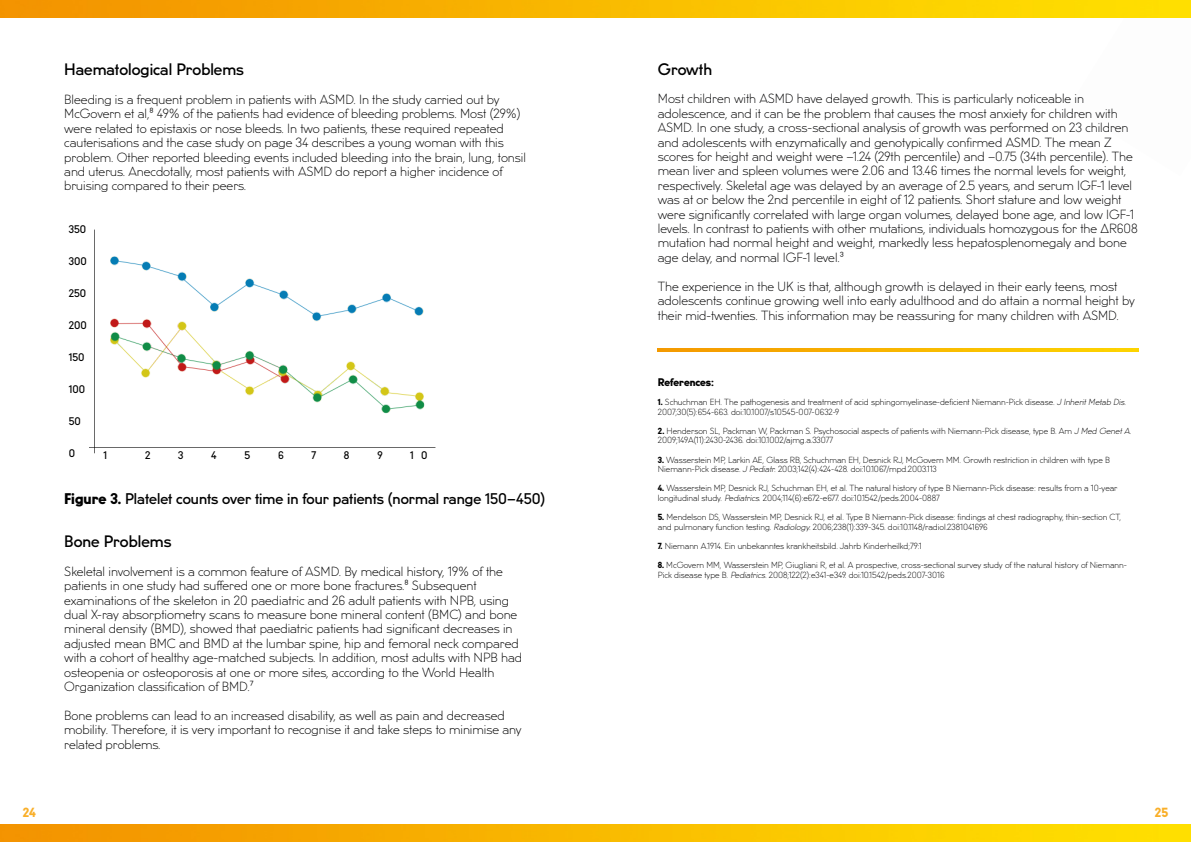
<style>
.page{position:relative;width:1191px;height:842px;background:#fff}
.page>*{position:absolute;margin:0;border:0;box-sizing:border-box;transform-origin:0 0}
.t1{font:500 15px "U8";color:#000}
.t2{font:500 14px "U8";color:#000}
.t3{font:100 12px/14.4px "U8";color:#000}
.t4{font:100 12px/14.4px "U8";color:#020203}
.t5{font:900 12px "U8";color:#f9af29}
.t6{font:500 10px "U8";color:#000}
.t7{font:900 10px "U8";color:#000}
.t8{font:100 8px/9.6px "U8";color:#000}
.s1{font-weight:900}
.s2{font-style:italic}
</style>
<div class="page">
<img style="left:0;top:825px;width:1191px;height:17px">
<img style="left:1069px;top:17px;width:122px;height:1px">
<img style="left:0;top:0;width:1191px;height:17px">
<img style="left:658px;top:348px;width:480px;height:3px">
<img style="left:89px;top:229px;width:347px;height:225px">
<p class="t5" style="left:23px;top:803px;width:15px">24</p>
<p class="t1" style="left:64px;top:58px;width:181px">Haematological Problems</p>
<p class="t3" style="left:64px;top:91px;width:463px">Bleeding is a frequent problem in patients with ASMD. In the study carried out by McGovern et al,8 49% of the patients had evidence of bleeding problems. Most (29%) were related to epistaxis or nose bleeds. In two patients, these required repeated cauterisations and the case study on page 34 describes a young woman with this problem. Other reported bleeding events included bleeding into the brain, lung, tonsil and uterus. Anecdotally, most patients with ASMD do report a higher incidence of bruising compared to their peers.</p>
<p class="t6" style="left:69px;top:221px;width:19px">350</p>
<p class="t6" style="left:69px;top:253px;width:20px">300</p>
<p class="t6" style="left:69px;top:285px;width:19px">250</p>
<p class="t6" style="left:69px;top:317px;width:20px">200</p>
<p class="t6" style="left:69px;top:349px;width:17px">150</p>
<p class="t6" style="left:69px;top:381px;width:18px">100</p>
<p class="t6" style="left:69px;top:413px;width:14px">50</p>
<p class="t6" style="left:69px;top:445px;width:8px">0</p>
<p class="t6" style="left:103px;top:447px;width:5px">1</p>
<p class="t6" style="left:145px;top:447px;width:7px">2</p>
<p class="t6" style="left:178px;top:447px;width:7px">3</p>
<p class="t6" style="left:211px;top:447px;width:7px">4</p>
<p class="t6" style="left:244px;top:447px;width:7px">5</p>
<p class="t6" style="left:278px;top:447px;width:7px">6</p>
<p class="t6" style="left:311px;top:447px;width:5px">7</p>
<p class="t6" style="left:344px;top:447px;width:7px">8</p>
<p class="t6" style="left:377px;top:447px;width:7px">9</p>
<p class="t6" style="left:410px;top:447px;width:19px">1 0</p>
<p class="t2" style="left:64px;top:488px;width:482px"><span class="s1">Figure 3.</span> Platelet counts over time in four patients (normal range 150–450)</p>
<p class="t1" style="left:64px;top:530px;width:109px">Bone Problems</p>
<p class="t3" style="left:64px;top:563px;width:459px">Skeletal involvement is a common feature of ASMD. By medical history, 19% of the patients in one study had suffered one or more bone fractures.8 Subsequent examinations of the skeleton in 20 paediatric and 26 adult patients with NPB, using dual X-ray absorptiometry scans to measure bone mineral content (BMC) and bone mineral density (BMD), showed that paediatric patients had significant decreases in adjusted mean BMC and BMD at the lumbar spine, hip and femoral neck compared with a cohort of healthy age-matched subjects. In addition, most adults with NPB had osteopenia or osteoporosis at one or more sites, according to the World Health Organization classification of BMD.7</p>
<p class="t3" style="left:64px;top:707px;width:459px">Bone problems can lead to an increased disability, as well as pain and decreased mobility. Therefore, it is very important to recognise it and take steps to minimise any related problems.</p>
<p class="t1" style="left:658px;top:57px;width:56px">Growth</p>
<p class="t4" style="left:658px;top:91px;width:481px">Most children with ASMD have delayed growth. This is particularly noticeable in adolescence, and it can be the problem that causes the most anxiety for children with ASMD. In one study, a cross-sectional analysis of growth was performed on 23 children and adolescents with enzymatically and genotypically confirmed ASMD. The mean Z scores for height and weight were –1.24 (29th percentile) and –0.75 (34th percentile). The mean liver and spleen volumes were 2.06 and 13.46 times the normal levels for weight, respectively. Skeletal age was delayed by an average of 2.5 years, and serum IGF-1 level was at or below the 2nd percentile in eight of 12 patients. Short stature and low weight were significantly correlated with large organ volumes, delayed bone age, and low IGF-1 levels. In contrast to patients with other mutations, individuals homozygous for the ΔR608 mutation had normal height and weight, markedly less hepatosplenomegaly and bone age delay, and normal IGF-1 level.3</p>
<p class="t4" style="left:658px;top:278px;width:478px">The experience in the UK is that, although growth is delayed in their early teens, most adolescents continue growing well into early adulthood and do attain a normal height by their mid-twenties. This information may be reassuring for many children with ASMD.</p>
<p class="t7" style="left:658px;top:374px;width:58px">References:</p>
<p class="t8" style="left:658px;top:396px;width:470px"><span class="s1">1.</span> Schuchman EH. The pathogenesis and treatment of acid sphingomyelinase-deficient Niemann-Pick disease. <span class="s2">J InheritMetab Dis</span>.<br>2007;30(5):654-663. doi:10.1007/s10545-007-0632-9</p>
<p class="t8" style="left:658px;top:425px;width:475px"><span class="s1">2.</span> Henderson SL, Packman W, Packman S. Psychosocial aspects of patients with Niemann-Pick disease, type B. Am <span class="s2">J Med GenetA</span>.<br>2009;149A(11):2430-2436. doi:10.1002/ajmg.a.33077</p>
<p class="t8" style="left:658px;top:454px;width:454px"><span class="s1">3.</span> Wasserstein MP, Larkin AE, Glass RB, Schuchman EH, Desnick RJ, McGovern MM. Growth restriction in children with type B<br>Niemann-Pick disease. <span class="s2">J Pediatr.</span>2003;142(4):424-428. doi:10.1067/mpd.2003.113</p>
<p class="t8" style="left:658px;top:483px;width:461px"><span class="s1">4.</span> Wasserstein MP, Desnick RJ, Schuchman EH, et al. The natural history of type B Niemann-Pick disease: results from a 10-year longitudinal study. <span class="s2">Pediatrics.</span>2004;114(6):e672-e677. doi:10.1542/peds.2004-0887</p>
<p class="t8" style="left:658px;top:512px;width:464px"><span class="s1">5.</span> Mendelson DS, Wasserstein MP, Desnick RJ, et al. Type B Niemann-Pick disease: findings at chest radiography, thin-section CT, and pulmonary function testing. <span class="s2">Radiology.</span>2006;238(1):339-345. doi:10.1148/radiol.2381041696</p>
<p class="t8" style="left:658px;top:540px;width:265px"><span class="s1">7.</span> Niemann A.1914. Ein unbekanntes krankheitsbild. Jahrb Kinderheilkd;79:1</p>
<p class="t8" style="left:658px;top:560px;width:470px"><span class="s1">8.</span> McGovern MM, Wasserstein MP, Giugliani R, et al. A prospective, cross-sectional survey study of the natural history of Niemann-<br>Pick disease type B. <span class="s2">Pediatrics.</span>2008;122(2):e341-e349. doi:10.1542/peds.2007-3016</p>
<p class="t5" style="left:1155px;top:803px;width:15px">25</p>
</div>
